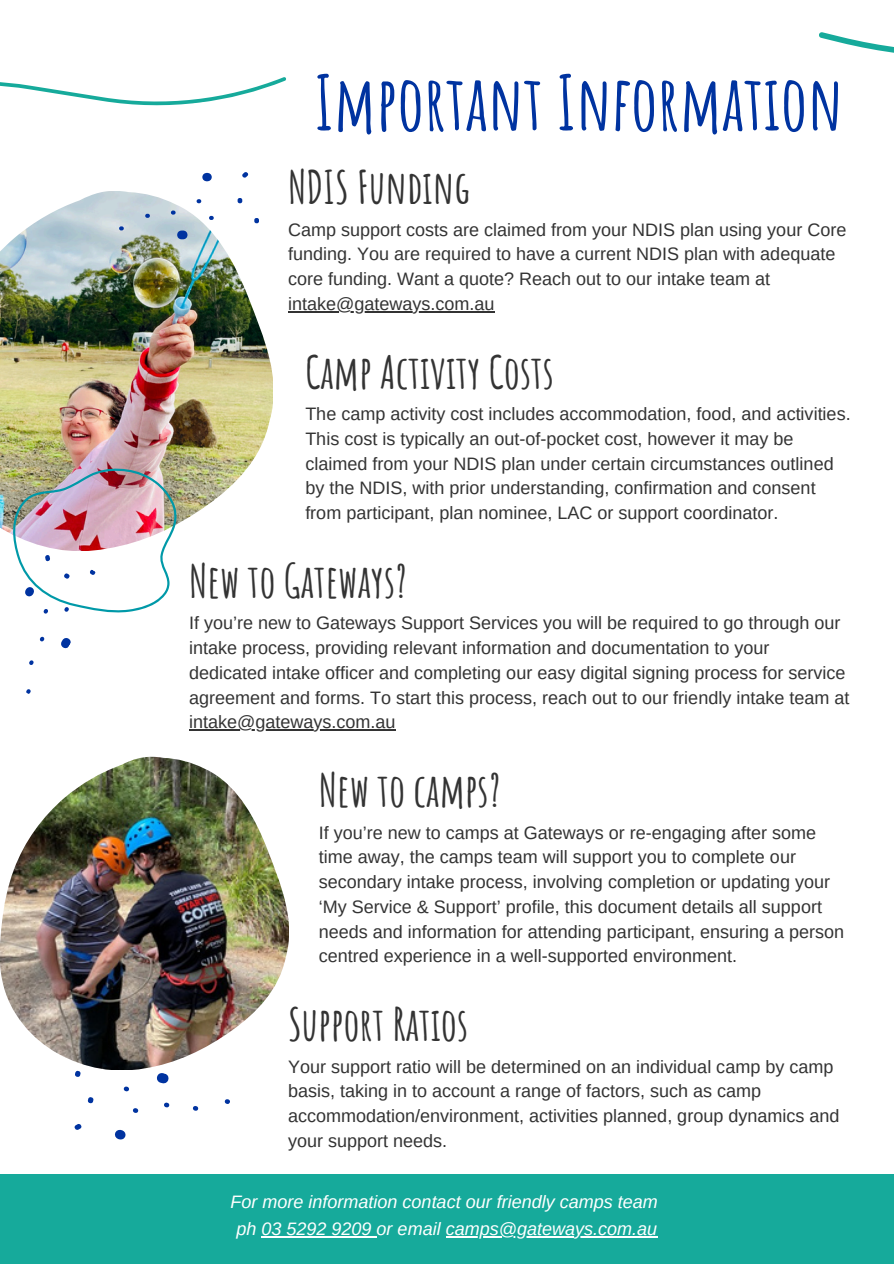
<style>
.page{position:relative;width:894px;height:1264px;background:#fff}
.page>*{position:absolute;margin:0;border:0;box-sizing:border-box;transform-origin:0 0}
.t1{font:700 75px "Amatic SC";color:#0033a0}
.t2{font:700 45px "Amatic SC";color:#333}
.t3{font:18px/24.8px "Arimo";color:#333}
.t4{font:italic 18px "Arimo";color:#fff}
</style>
<div class="page">
<hr style="left:288px;top:311px;width:206px;height:1px;background:#333">
<img style="left:0;top:191px;width:272px;height:309px">
<img style="left:0;top:757px;width:288px;height:299px">
<img style="left:0;top:432px;width:214px;height:181px">
<hr style="left:189px;top:729px;width:206px;height:1px;background:#333">
<svg style="left:119px;top:172px;width:139px;height:67px"></svg>
<svg style="left:62px;top:1052px;width:171px;height:88px"></svg>
<svg style="left:0;top:544px;width:109px;height:150px"></svg>
<svg style="left:0;top:77px;width:286px;height:29px"></svg>
<div style="left:0;top:1174px;width:893px;height:89px;background:#16aa9b"></div>
<hr style="left:261px;top:1236px;width:115px;height:1px;background:#fff">
<hr style="left:445px;top:1236px;width:212px;height:1px;background:#fff">
<svg style="left:819px;top:32px;width:74px;height:21px"></svg>
<p class="t1" style="left:314px;top:54px;width:530px">Important Information</p>
<p class="t2" style="left:288px;top:158px;width:183px">NDIS Funding</p>
<p class="t3" style="left:288px;top:217px;width:559px">Camp support costs are claimed from your NDIS plan using your Core funding. You are required to have a current NDIS plan with adequate core funding. Want a quote? Reach out to our intake team at</p>
<h1 class="t3" style="left:288px;top:291px;width:208px">intake@gateways.com.au</h1>
<p class="t2" style="left:305px;top:343px;width:250px">Camp Activity Costs</p>
<p class="t3" style="left:305px;top:401px;width:546px">The camp activity cost includes accommodation, food, and activities.<br>This cost is typically an out-of-pocket cost, however it may be claimed from your NDIS plan under certain circumstances outlined by the NDIS, with prior understanding, confirmation and consent from participant, plan nominee, LAC or support coordinator.</p>
<p class="t2" style="left:189px;top:552px;width:219px">New to Gateways?</p>
<p class="t3" style="left:189px;top:610px;width:661px">If you’re new to Gateways Support Services you will be required to go through our intake process, providing relevant information and documentation to your dedicated intake officer and completing our easy digital signing process for service agreement and forms. To start this process, reach out to our friendly intake team at</p>
<p class="t3" style="left:189px;top:709px;width:208px">intake@gateways.com.au</p>
<p class="t2" style="left:318px;top:761px;width:183px">New to camps?</p>
<p class="t3" style="left:318px;top:820px;width:526px">If you’re new to camps at Gateways or re-engaging after some time away, the camps team will support you to complete our secondary intake process, involving completion or updating your ‘My Service &amp; Support’ profile, this document details all support needs and information for attending participant, ensuring a person centred experience in a well-supported environment.</p>
<p class="t2" style="left:288px;top:995px;width:182px">Support Ratios</p>
<p class="t3" style="left:288px;top:1053px;width:553px">Your support ratio will be determined on an individual camp by camp basis, taking in to account a range of factors, such as camp accommodation/environment, activities planned, group dynamics and your support needs.</p>
<p class="t4" style="left:230px;top:1191px;width:428px">For more information contact our friendly camps team</p>
<p class="t4" style="left:236px;top:1218px;width:422px">ph 03 5292 9209 or email camps@gateways.com.au</p>
</div>
